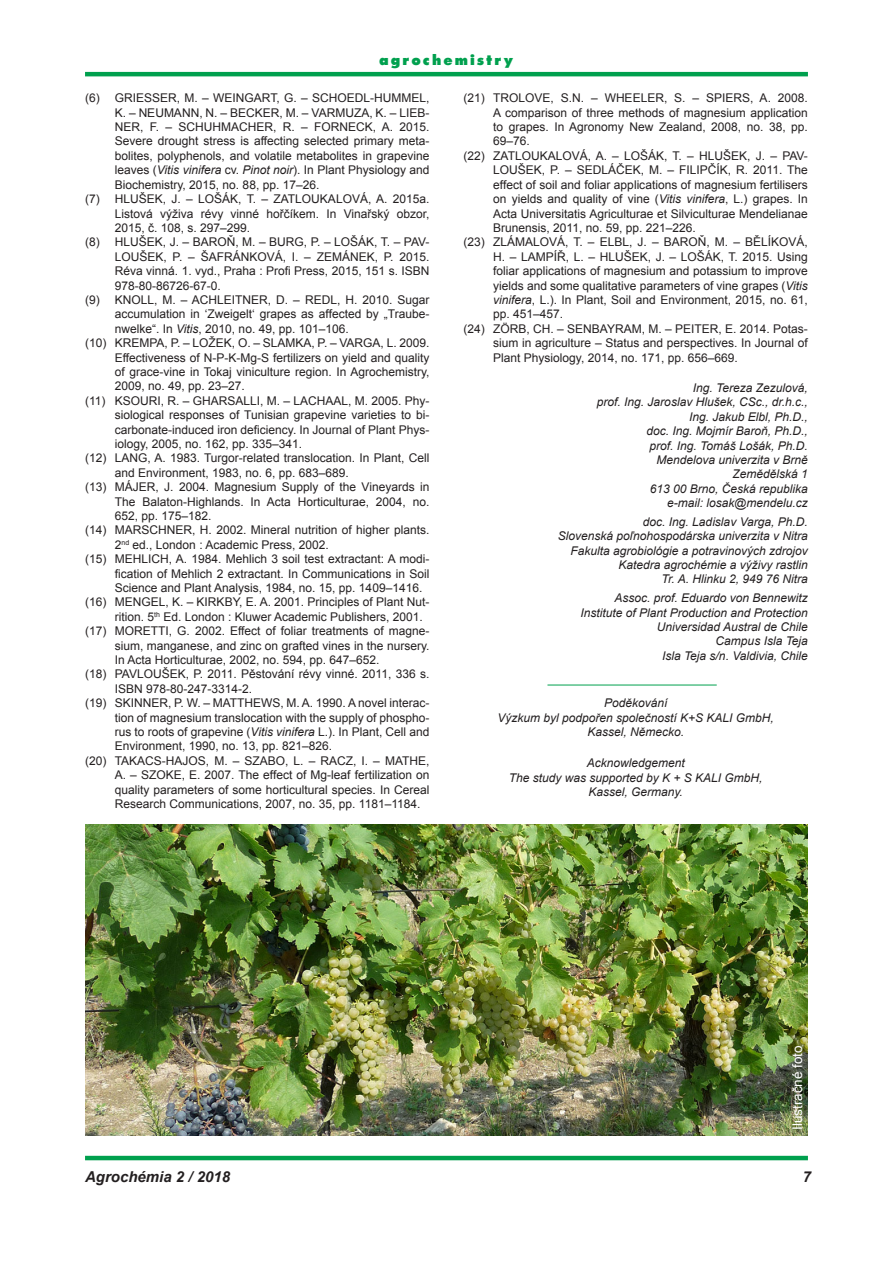
<style>
.page{position:relative;width:893px;height:1263px;background:#fff}
.page>*{position:absolute;margin:0;border:0;box-sizing:border-box;transform-origin:0 0}
.t1{font:italic 700 15px "Arial";color:#231f20}
.t2{font:800 15px "Futura PEE";letter-spacing:.18em;color:#00a04e}
.t3{font:13.5px "Arial";color:#fff}
.t4{font:12px "Arial";color:#231f20}
.t5{font:italic 12px/14.4px "Arial";color:#231f20;text-align:right}
.s1{font-style:italic}
</style>
<div class="page">
<hr style="left:85px;top:72px;width:723px;height:4px;background:#00a04e">
<hr style="left:85px;top:1156px;width:723px;height:4px;background:#00a04e">
<hr style="left:547px;top:685px;width:170px;height:1px;background:#00a04e">
<img style="left:86px;top:825px;width:722px;height:310px">
<p class="t2" style="left:380px;top:53px;width:135px">agrochemistry</p>
<p class="t4" style="left:85px;top:90px;width:346px">(6) GRIESSER, M. – WEINGART, G. – SCHOEDL-HUMMEL,</p>
<p class="t4" style="left:115px;top:104px;width:316px">K. – NEUMANN, N. – BECKER, M. – VARMUZA, K. – LIEB-</p>
<p class="t4" style="left:115px;top:119px;width:316px">NER, F. – SCHUHMACHER, R. – FORNECK, A. 2015.</p>
<p class="t4" style="left:115px;top:133px;width:316px">Severe drought stress is affecting selected primary meta-</p>
<p class="t4" style="left:115px;top:147px;width:316px">bolites, polyphenols, and volatile metabolites in grapevine</p>
<p class="t4" style="left:115px;top:162px;width:316px">leaves (<span class="s1">Vitis vinifera</span> cv. <span class="s1">Pinot noir</span>). In Plant Physiology and</p>
<p class="t4" style="left:115px;top:176px;width:206px">Biochemistry, 2015, no. 88, pp. 17–26.</p>
<p class="t4" style="left:85px;top:191px;width:346px">(7) HLUŠEK, J. – LOŠÁK, T. – ZATLOUKALOVÁ, A. 2015a.</p>
<p class="t4" style="left:115px;top:205px;width:316px">Listová výživa révy vinné hořčíkem. In Vinařský obzor,</p>
<p class="t4" style="left:115px;top:219px;width:137px">2015, č. 108, s. 297–299.</p>
<p class="t4" style="left:85px;top:234px;width:346px">(8) HLUŠEK, J. – BAROŇ, M. – BURG, P. – LOŠÁK, T. – PAV-</p>
<p class="t4" style="left:115px;top:248px;width:316px">LOUŠEK, P. – ŠAFRÁNKOVÁ, I. – ZEMÁNEK, P. 2015.</p>
<p class="t4" style="left:115px;top:263px;width:316px">Réva vinná. 1. vyd., Praha : Profi Press, 2015, 151 s. ISBN</p>
<p class="t4" style="left:115px;top:277px;width:108px">978-80-86726-67-0.</p>
<p class="t4" style="left:85px;top:291px;width:346px">(9) KNOLL, M. – ACHLEITNER, D. – REDL, H. 2010. Sugar</p>
<p class="t4" style="left:115px;top:306px;width:316px">accumulation in ‘Zweigelt‘ grapes as affected by „Traube-</p>
<p class="t4" style="left:115px;top:320px;width:235px">nwelke“. In <span class="s1">Vitis</span>, 2010, no. 49, pp. 101–106.</p>
<p class="t4" style="left:85px;top:335px;width:346px">(10) KREMPA, P. – LOŽEK, O. – SLAMKA, P. – VARGA, L. 2009.</p>
<p class="t4" style="left:115px;top:349px;width:316px">Effectiveness of N-P-K-Mg-S fertilizers on yield and quality</p>
<p class="t4" style="left:115px;top:363px;width:316px">of grace-vine in Tokaj viniculture region. In Agrochemistry,</p>
<p class="t4" style="left:115px;top:378px;width:132px">2009, no. 49, pp. 23–27.</p>
<p class="t4" style="left:85px;top:392px;width:346px">(11) KSOURI, R. – GHARSALLI, M. – LACHAAL, M. 2005. Phy-</p>
<p class="t4" style="left:115px;top:407px;width:316px">siological responses of Tunisian grapevine varieties to bi-</p>
<p class="t4" style="left:115px;top:421px;width:316px">carbonate-induced iron deficiency. In Journal of Plant Phys-</p>
<p class="t4" style="left:115px;top:435px;width:189px">iology, 2005, no. 162, pp. 335–341.</p>
<p class="t4" style="left:85px;top:450px;width:346px">(12) LANG, A. 1983. Turgor-related translocation. In Plant, Cell</p>
<p class="t4" style="left:115px;top:464px;width:236px">and Environment, 1983, no. 6, pp. 683–689.</p>
<p class="t4" style="left:85px;top:479px;width:346px">(13) MÁJER, J. 2004. Magnesium Supply of the Vineyards in</p>
<p class="t4" style="left:115px;top:493px;width:316px">The Balaton-Highlands. In Acta Horticulturae, 2004, no.</p>
<p class="t4" style="left:115px;top:507px;width:98px">652, pp. 175–182.</p>
<p class="t4" style="left:85px;top:522px;width:346px">(14) MARSCHNER, H. 2002. Mineral nutrition of higher plants.</p>
<p class="t4" style="left:115px;top:536px;width:215px">2<sup>nd</sup> ed., London : Academic Press, 2002.</p>
<p class="t4" style="left:85px;top:551px;width:346px">(15) MEHLICH, A. 1984. Mehlich 3 soil test extractant: A modi-</p>
<p class="t4" style="left:115px;top:565px;width:316px">fication of Mehlich 2 extractant. In Communications in Soil</p>
<p class="t4" style="left:115px;top:579px;width:309px">Science and Plant Analysis, 1984, no. 15, pp. 1409–1416.</p>
<p class="t4" style="left:85px;top:594px;width:346px">(16) MENGEL, K. – KIRKBY, E. A. 2001. Principles of Plant Nut-</p>
<p class="t4" style="left:115px;top:608px;width:309px">rition. 5<sup>th</sup> Ed. London : Kluwer Academic Publishers, 2001.</p>
<p class="t4" style="left:85px;top:623px;width:346px">(17) MORETTI, G. 2002. Effect of foliar treatments of magne-</p>
<p class="t4" style="left:115px;top:637px;width:316px">sium, manganese, and zinc on grafted vines in the nursery.</p>
<p class="t4" style="left:115px;top:651px;width:266px">In Acta Horticulturae, 2002, no. 594, pp. 647–652.</p>
<p class="t4" style="left:85px;top:666px;width:346px">(18) PAVLOUŠEK, P. 2011. Pěstování révy vinné. 2011, 336 s.</p>
<p class="t4" style="left:115px;top:680px;width:139px">ISBN 978-80-247-3314-2.</p>
<p class="t4" style="left:85px;top:695px;width:346px">(19) SKINNER, P. W. – MATTHEWS, M. A. 1990. A novel interac-</p>
<p class="t4" style="left:115px;top:709px;width:316px">tion of magnesium translocation with the supply of phospho-</p>
<p class="t4" style="left:115px;top:723px;width:316px">rus to roots of grapevine (<span class="s1">Vitis vinifera</span> L.). In Plant, Cell and</p>
<p class="t4" style="left:115px;top:738px;width:219px">Environment, 1990, no. 13, pp. 821–826.</p>
<p class="t4" style="left:85px;top:752px;width:346px">(20) TAKACS-HAJOS, M. – SZABO, L. – RACZ, I. – MATHE,</p>
<p class="t4" style="left:115px;top:767px;width:316px">A. – SZOKE, E. 2007. The effect of Mg-leaf fertilization on</p>
<p class="t4" style="left:115px;top:781px;width:316px">quality parameters of some horticultural species. In Cereal</p>
<p class="t4" style="left:115px;top:795px;width:307px">Research Communications, 2007, no. 35, pp. 1181–1184.</p>
<p class="t4" style="left:463px;top:90px;width:346px">(21) TROLOVE, S.N. – WHEELER, S. – SPIERS, A. 2008.</p>
<p class="t4" style="left:493px;top:104px;width:316px">A comparison of three methods of magnesium application</p>
<p class="t4" style="left:493px;top:119px;width:316px">to grapes. In Agronomy New Zealand, 2008, no. 38, pp.</p>
<p class="t4" style="left:493px;top:133px;width:38px">69–76.</p>
<p class="t4" style="left:463px;top:147px;width:346px">(22) ZATLOUKALOVÁ, A. – LOŠÁK, T. – HLUŠEK, J. – PAV-</p>
<p class="t4" style="left:493px;top:162px;width:316px">LOUŠEK, P. – SEDLÁČEK, M. – FILIPČÍK, R. 2011. The</p>
<p class="t4" style="left:493px;top:176px;width:316px">effect of soil and foliar applications of magnesium fertilisers</p>
<p class="t4" style="left:493px;top:191px;width:316px">on yields and quality of vine (<span class="s1">Vitis vinifera</span>, L.) grapes. In</p>
<p class="t4" style="left:493px;top:205px;width:316px">Acta Universitatis Agriculturae et Silviculturae Mendelianae</p>
<p class="t4" style="left:493px;top:219px;width:204px">Brunensis, 2011, no. 59, pp. 221–226.</p>
<p class="t4" style="left:463px;top:234px;width:346px">(23) ZLÁMALOVÁ, T. – ELBL, J. – BAROŇ, M. – BĚLÍKOVÁ,</p>
<p class="t4" style="left:493px;top:248px;width:316px">H. – LAMPÍŘ, L. – HLUŠEK, J. – LOŠÁK, T. 2015. Using</p>
<p class="t4" style="left:493px;top:263px;width:316px">foliar applications of magnesium and potassium to improve</p>
<p class="t4" style="left:493px;top:277px;width:316px">yields and some qualitative parameters of vine grapes (<span class="s1">Vitis</span></p>
<p class="t4" style="left:493px;top:291px;width:316px"><span class="s1">vinifera</span>, L.). In Plant, Soil and Environment, 2015, no. 61,</p>
<p class="t4" style="left:493px;top:306px;width:72px">pp. 451–457.</p>
<p class="t4" style="left:463px;top:320px;width:346px">(24) ZÖRB, CH. – SENBAYRAM, M. – PEITER, E. 2014. Potas-</p>
<p class="t4" style="left:493px;top:335px;width:316px">sium in agriculture – Status and perspectives. In Journal of</p>
<p class="t4" style="left:493px;top:349px;width:246px">Plant Physiology, 2014, no. 171, pp. 656–669.</p>
<p class="t5" style="left:597px;top:381px;width:212px">Ing. Tereza Zezulová,<br>prof. Ing. Jaroslav Hlušek, CSc., dr.h.c.,<br>Ing. Jakub Elbl, Ph.D.,<br>doc. Ing. Mojmír Baroň, Ph.D.,<br>prof. Ing. Tomáš Lošák, Ph.D.<br>Mendelova univerzita v Brně<br>Zemědělská 1<br>613 00 Brno, Česká republika<br>e-mail: losak@mendelu.cz</p>
<p class="t5" style="left:558px;top:515px;width:252px">doc. Ing. Ladislav Varga, Ph.D.<br>Slovenská poľnohospodárska univerzita v Nitra Fakulta agrobiológie a potravinových zdrojov Katedra agrochémie a výživy rastlin<br>Tr. A. Hlinku 2, 949 76 Nitra</p>
<p class="t5" style="left:580px;top:591px;width:229px">Assoc. prof. Eduardo von Bennewitz<br>Institute of Plant Production and Protection<br>Universidad Austral de Chile<br>Campus Isla Teja<br>Isla Teja s/n. Valdivia, Chile</p>
<p class="t5" style="left:497px;top:696px;width:278px;text-align:center">Poděkování<br>Výzkum byl podpořen společností K+S KALI GmbH,<br>Kassel, Německo.</p>
<p class="t5" style="left:509px;top:756px;width:255px;text-align:center">Acknowledgement<br>The study was supported by K + S KALI GmbH,<br>Kassel, Germany.</p>
<p class="t3" style="left:788px;top:1130px;width:86px;rotate:-90deg">Ilustračné foto</p>
<p class="t1" style="left:85px;top:1167px;width:147px">Agrochémia 2 / 2018</p>
<p class="t1" style="left:803px;top:1167px;width:10px">7</p>
</div>
